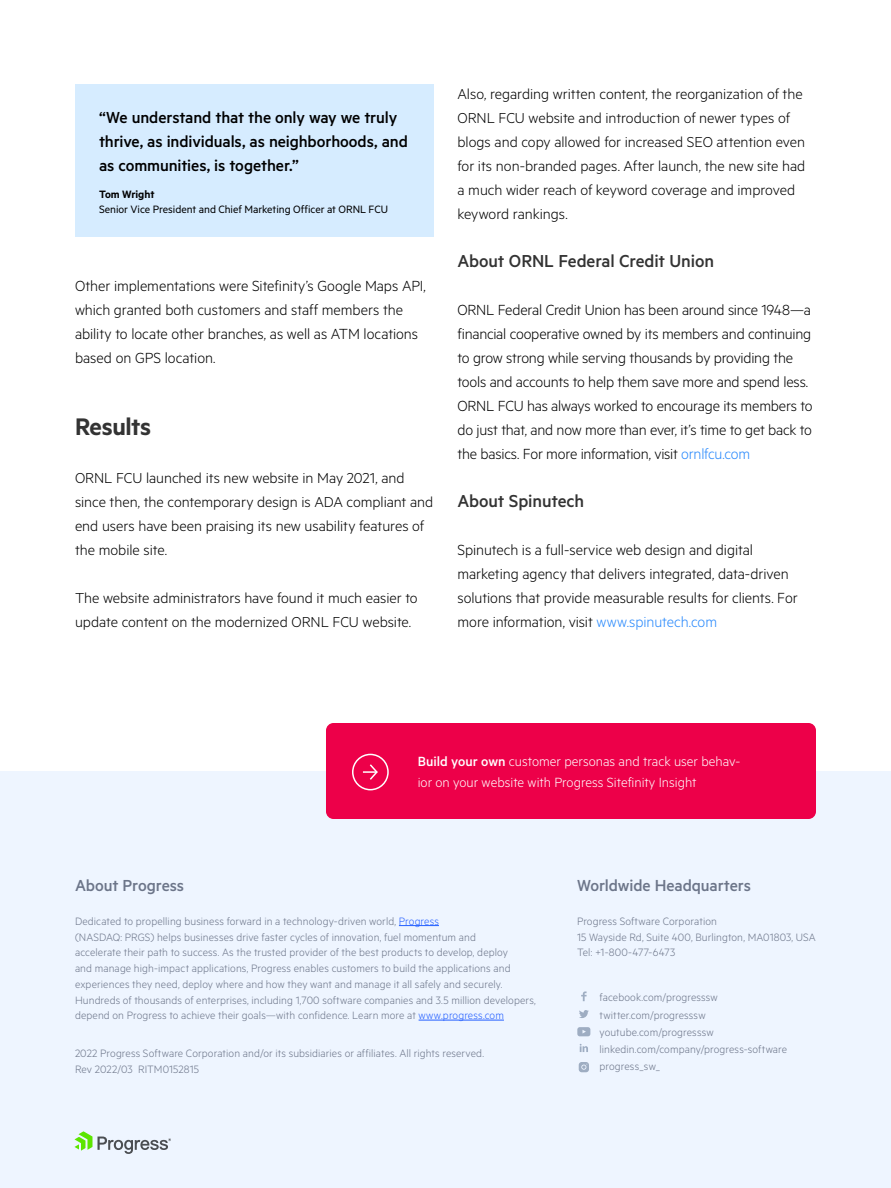
<style>
.page{position:relative;width:891px;height:1188px;background:#fff}
.page>*{position:absolute;margin:0;border:0;box-sizing:border-box;transform-origin:0 0}
.Titles_level_1{font:600 27px "Metric";letter-spacing:-.015em;color:#333}
.Titles_level_2{font:500 19.5px "Metric";letter-spacing:-.005em;color:#333}
.Quotes_Text{font:500 18px/24px "Metric";letter-spacing:-.005em;color:#000}
.Bolierplate_Title{font:500 18px "Metric";letter-spacing:-.005em;color:#6c7589}
.Body_1{font:300 16.5px/24px "Metric";letter-spacing:-.01em;color:#000}
.Body_1-2{font:300 16.2px/24px "Metric";letter-spacing:-.005em;color:#000}
.t1{font:300 15px/21px "Metric";color:#fff}
.BoilerPlate_Body{font:300 12px/15.8px "Metric";letter-spacing:.01em;color:#6c7589}
.Quotes_Names{font:12px "Metric";color:#000}
.Quotes_Names-2{font:600 12px "Metric";letter-spacing:-.005em;color:#000}
.s1{color:#2989fc}
.s2{font-weight:500}
.s3{color:#225eff}
</style>
<div class="page">
<div style="left:0;top:771px;width:891px;height:417px;background:#eef5ff"></div>
<svg style="left:74px;top:1131px;width:97px;height:23px"></svg>
<svg style="left:581px;top:992px;width:6px;height:9px"></svg>
<svg style="left:579px;top:1010px;width:10px;height:8px"></svg>
<svg style="left:580px;top:1044px;width:8px;height:8px"></svg>
<svg style="left:577px;top:1027px;width:13px;height:9px"></svg>
<svg style="left:579px;top:1062px;width:10px;height:10px"></svg>
<hr style="left:399px;top:925px;width:40px;height:1px;background:#225eff">
<hr style="left:419px;top:1020px;width:85px;height:1px;background:#225eff">
<div style="left:326px;top:723px;width:490px;height:96px;background:#ed0049;border-radius:8px"></div>
<div style="left:352px;top:754px;width:37px;height:36px;border:2px solid #fff;border-radius:50%"></div>
<svg style="left:363px;top:764px;width:15px;height:16px"></svg>
<div style="left:75px;top:84px;width:359px;height:153px;background:#d6ecff"></div>
<p class="Quotes_Text" style="left:99px;top:105px;width:310px">“We understand that the only way we truly thrive, as individuals, as neighborhoods, and as communities, is together.”</p>
<p class="Quotes_Names-2" style="left:99px;top:187px;width:57px">Tom Wright</p>
<p class="Quotes_Names" style="left:99px;top:202px;width:291px">Senior Vice President and Chief Marketing Officer at ORNL FCU</p>
<p class="Body_1" style="left:75px;top:273px;width:352px">Other implementations were Sitefinity’s Google Maps API, which granted both customers and staff members the ability to locate other branches, as well as ATM locations based on GPS location.</p>
<h2 class="Titles_level_1" style="left:75px;top:411px;width:78px">Results</h2>
<p class="Body_1-2" style="left:75px;top:465px;width:360px">ORNL FCU launched its new website in May 2021, and since then, the contemporary design is ADA compliant and end users have been praising its new usability features of the mobile site.</p>
<p class="Body_1-2" style="left:75px;top:585px;width:344px">The website administrators have found it much easier to update content on the modernized ORNL FCU website.</p>
<p class="Body_1-2" style="left:458px;top:81px;width:349px">Also, regarding written content, the reorganization of the ORNL FCU website and introduction of newer types of blogs and copy allowed for increased SEO attention even for its non-branded pages. After launch, the new site had a much wider reach of keyword coverage and improved keyword rankings.</p>
<h3 class="Titles_level_2" style="left:458px;top:250px;width:258px">About ORNL Federal Credit Union</h3>
<p class="Body_1" style="left:458px;top:297px;width:357px">ORNL Federal Credit Union has been around since 1948—a financial cooperative owned by its members and continuing to grow strong while serving thousands by providing the tools and accounts to help them save more and spend less.<br>ORNL FCU has always worked to encourage its members to do just that, and now more than ever, it’s time to get back to the basics. For more information, visit <span class="s1">ornlfcu.com</span></p>
<h3 class="Titles_level_2" style="left:458px;top:490px;width:128px">About Spinutech</h3>
<p class="Body_1" style="left:458px;top:537px;width:342px">Spinutech is a full-service web design and digital marketing agency that delivers integrated, data-driven solutions that provide measurable results for clients. For more information, visit <span class="s1">www.spinutech.com</span></p>
<p class="t1" style="left:418px;top:751px;width:324px"><span class="s2">Build your own</span> customer personas and track user behav&shy;ior on your website with Progress Sitefinity Insight</p>
<p class="Bolierplate_Title" style="left:75px;top:875px;width:111px">About Progress</p>
<p class="BoilerPlate_Body" style="left:75px;top:913px;width:462px">Dedicated to propelling business forward in a technology-driven world, <span class="s3">Progress<br></span>(NASDAQ: PRGS) helps businesses drive faster cycles of innovation, fuel momentum and<br>accelerate their path to success. As the trusted provider of the best products to develop, deploy<br>and manage high-impact applications, Progress enables customers to build the applications and experiences they need, deploy where and how they want and manage it all safely and securely.<br>Hundreds of thousands of enterprises, including 1,700 software companies and 3.5 million developers, depend on Progress to achieve their goals—with confidence. Learn more at <span class="s3">www.progress.com</span></p>
<p class="BoilerPlate_Body" style="left:75px;top:1045px;width:411px">2022 Progress Software Corporation and/or its subsidiaries or affiliates. All rights reserved.<br>Rev 2022/03 RITM0152815</p>
<p class="Bolierplate_Title" style="left:577px;top:875px;width:176px">Worldwide Headquarters</p>
<p class="BoilerPlate_Body" style="left:577px;top:913px;width:240px">Progress Software Corporation<br>15 Wayside Rd, Suite 400, Burlington, MA01803, USA<br>Tel: +1-800-477-6473</p>
<p class="BoilerPlate_Body" style="left:600px;top:988px;width:189px;line-height:17.2px">facebook.com/progresssw twitter.com/progresssw youtube.com/progresssw linkedin.com/company/progress-software progress_sw_</p>
</div>
